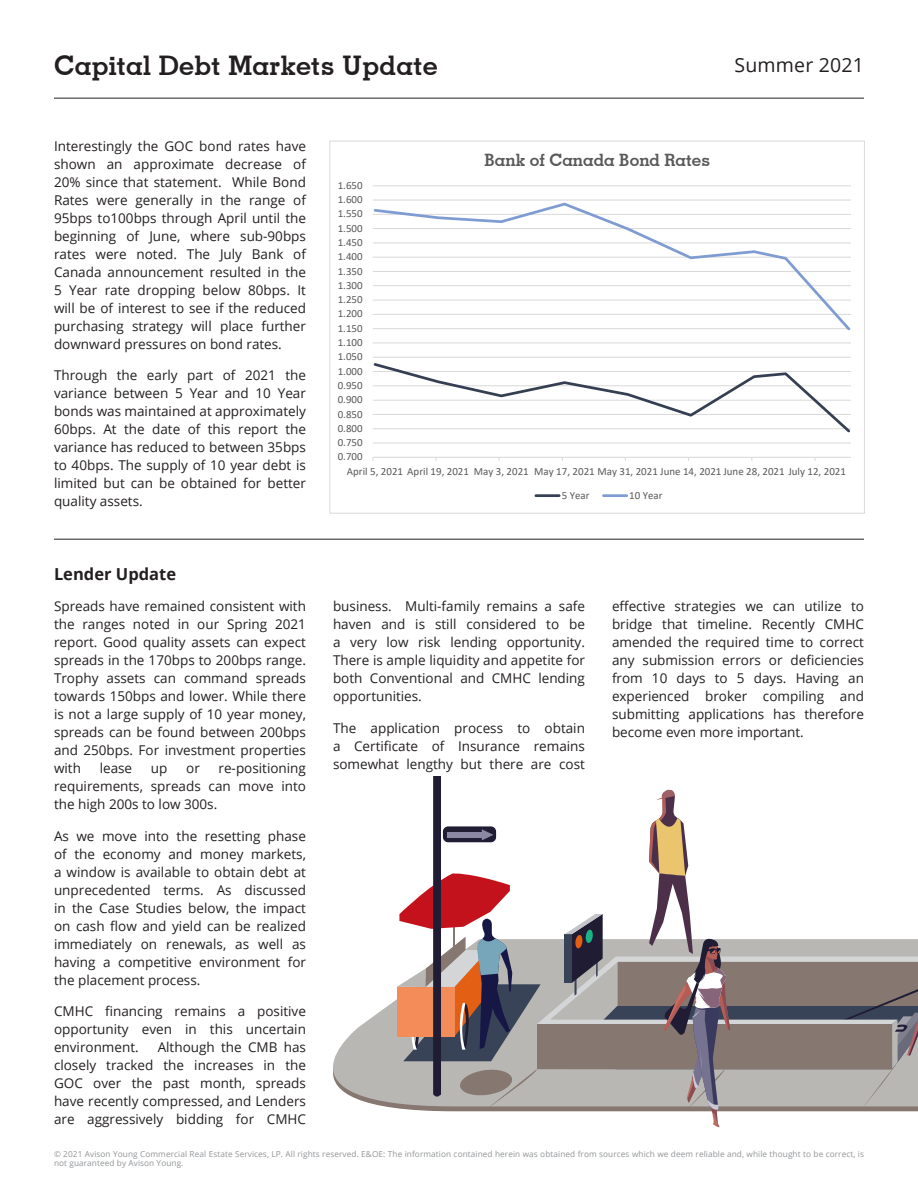
<style>
.page{position:relative;width:918px;height:1188px;background:#fff}
.page>*{position:absolute;margin:0;border:0;box-sizing:border-box;transform-origin:0 0}
.Subtitle_10pt_Left{font:700 27px "Geometric Slab 703 BT";letter-spacing:.01em;color:#231f20}
.Title_36pt{font:19.5px "Open Sans";letter-spacing:.01em;color:#231f20}
.t1{font:700 17.1px "Geometric Slab 703 BT";color:#595959}
.Body_9pt{font:700 16.5px "Open Sans";color:#231f20}
.Body_9pt-2{font:13.5px/18px "Open Sans";color:#231f20;text-align:justify}
.t2{font:10.95px "Calibri";color:#595959}
.t3{font:8.25px/9.9px "Open Sans";letter-spacing:.01em;color:#939598}
</style>
<div class="page">
<hr style="left:373px;top:443px;width:478px;height:1px;background:#d9d9d9">
<hr style="left:373px;top:357px;width:478px;height:1px;background:#d9d9d9">
<hr style="left:373px;top:342px;width:478px;height:1px;background:#d9d9d9">
<hr style="left:373px;top:200px;width:478px;height:1px;background:#d9d9d9">
<hr style="left:373px;top:185px;width:478px;height:1px;background:#d9d9d9">
<hr style="left:373px;top:457px;width:478px;height:1px;background:#d9d9d9">
<svg style="left:373px;top:363px;width:478px;height:70px"></svg>
<svg style="left:373px;top:202px;width:478px;height:129px"></svg>
<hr style="left:536px;top:494px;width:23px;height:3px;background:#353f52">
<hr style="left:603px;top:494px;width:24px;height:3px;background:#7e9cd1">
<hr style="left:54px;top:98px;width:810px;height:1px;background:#231f20">
<hr style="left:54px;top:539px;width:810px;height:1px;background:#231f20">
<svg style="left:333px;top:999px;width:64px;height:107px;fill:#b8b7b3"></svg>
<svg style="left:397px;top:777px;width:521px;height:350px"></svg>
<p class="Subtitle_10pt_Left" style="left:54px;top:49px;width:385px">Capital Debt Markets Update</p>
<p class="Title_36pt" style="left:735px;top:51px;width:131px">Summer 2021</p>
<p class="Body_9pt-2" style="left:54px;top:137px;width:254px">Interestingly the GOC bond rates have shown an approximate decrease of 20% since that statement. While Bond Rates were generally in the range of 95bps to100bps through April until the beginning of June, where sub-90bps rates were noted. The July Bank of Canada announcement resulted in the 5 Year rate dropping below 80bps. It will be of interest to see if the reduced purchasing strategy will place further downward pressures on bond rates.</p>
<p class="Body_9pt-2" style="left:54px;top:366px;width:254px">Through the early part of 2021 the variance between 5 Year and 10 Year bonds was maintained at approximately 60bps. At the date of this report the variance has reduced to between 35bps to 40bps. The supply of 10 year debt is limited but can be obtained for better quality assets.</p>
<p class="Body_9pt" style="left:54px;top:562px;width:124px">Lender Update</p>
<p class="Body_9pt-2" style="left:54px;top:597px;width:254px">Spreads have remained consistent with the ranges noted in our Spring 2021 report. Good quality assets can expect spreads in the 170bps to 200bps range.<br>Trophy assets can command spreads towards 150bps and lower. While there is not a large supply of 10 year money, spreads can be found between 200bps and 250bps. For investment properties with</p>
<p class="Body_9pt-2" style="left:100px;top:759px;width:34px">lease</p>
<p class="Body_9pt-2" style="left:151px;top:759px;width:18px">up</p>
<p class="Body_9pt-2" style="left:186px;top:759px;width:15px">or</p>
<p class="Body_9pt-2" style="left:54px;top:759px;width:254px;text-indent:165px">re-positioning requirements, spreads can move into the high 200s to low 300s.</p>
<p class="Body_9pt-2" style="left:54px;top:826px;width:254px">As we move into the resetting phase of the economy and money markets, a window is available to obtain debt at unprecedented terms. As discussed in the Case Studies below, the impact on cash flow and yield can be realized immediately on renewals, as well as having a competitive environment for the placement process.</p>
<p class="Body_9pt-2" style="left:54px;top:1002px;width:254px">CMHC financing remains a positive opportunity even in this uncertain environment.</p>
<p class="Body_9pt-2" style="left:54px;top:1038px;width:254px;text-indent:104px">Although the CMB has closely tracked the increases in the GOC over the past month, spreads have recently compressed, and Lenders are aggressively bidding for CMHC</p>
<p class="t2" style="left:338px;top:178px;width:26px">1.650</p>
<p class="t2" style="left:338px;top:192px;width:26px">1.600</p>
<p class="t2" style="left:338px;top:206px;width:26px">1.550</p>
<p class="t2" style="left:338px;top:221px;width:26px">1.500</p>
<p class="t2" style="left:338px;top:235px;width:26px">1.450</p>
<p class="t2" style="left:338px;top:249px;width:26px">1.400</p>
<p class="t2" style="left:338px;top:263px;width:26px">1.350</p>
<p class="t2" style="left:338px;top:278px;width:26px">1.300</p>
<p class="t2" style="left:338px;top:292px;width:26px">1.250</p>
<p class="t2" style="left:338px;top:306px;width:26px">1.200</p>
<p class="t2" style="left:338px;top:321px;width:26px">1.150</p>
<p class="t2" style="left:338px;top:335px;width:26px">1.100</p>
<p class="t2" style="left:338px;top:349px;width:26px">1.050</p>
<p class="t2" style="left:338px;top:363px;width:26px">1.000</p>
<p class="t2" style="left:338px;top:378px;width:26px">0.950</p>
<p class="t2" style="left:338px;top:392px;width:26px">0.900</p>
<p class="t2" style="left:338px;top:406px;width:26px">0.850</p>
<p class="t2" style="left:338px;top:421px;width:26px">0.800</p>
<p class="t2" style="left:338px;top:435px;width:26px">0.750</p>
<p class="t2" style="left:338px;top:449px;width:26px">0.700</p>
<p class="t1" style="left:485px;top:150px;width:227px">Bank of Canada Bond Rates</p>
<p class="t2" style="left:347px;top:463px;width:501px">April 5, 2021 April 19, 2021 May 3, 2021 May 17, 2021 May 31, 2021 June 14, 2021 June 28, 2021 July 12, 2021</p>
<p class="t2" style="left:562px;top:488px;width:29px">5 Year</p>
<p class="t2" style="left:629px;top:488px;width:35px">10 Year</p>
<p class="Body_9pt-2" style="left:333px;top:597px;width:254px">business. Multi-family remains a safe haven and is still considered to be a very low risk lending opportunity.<br>There is ample liquidity and appetite for both Conventional and CMHC lending opportunities.</p>
<p class="Body_9pt-2" style="left:333px;top:718px;width:254px">The application process to obtain a Certificate of Insurance remains somewhat lengthy but there are cost</p>
<p class="Body_9pt-2" style="left:612px;top:597px;width:254px">effective strategies we can utilize to bridge that timeline. Recently CMHC amended the required time to correct any submission errors or deficiencies from 10 days to 5 days. Having an experienced broker compiling and submitting applications has therefore become even more important.</p>
<p class="t3" style="left:54px;top:1148px;width:812px">© 2021 Avison Young Commercial Real Estate Services, LP. All rights reserved. E&amp;OE: The information contained herein was obtained from sources which we deem reliable and, while thought to be correct, is not guaranteed by Avison Young.</p>
</div>
